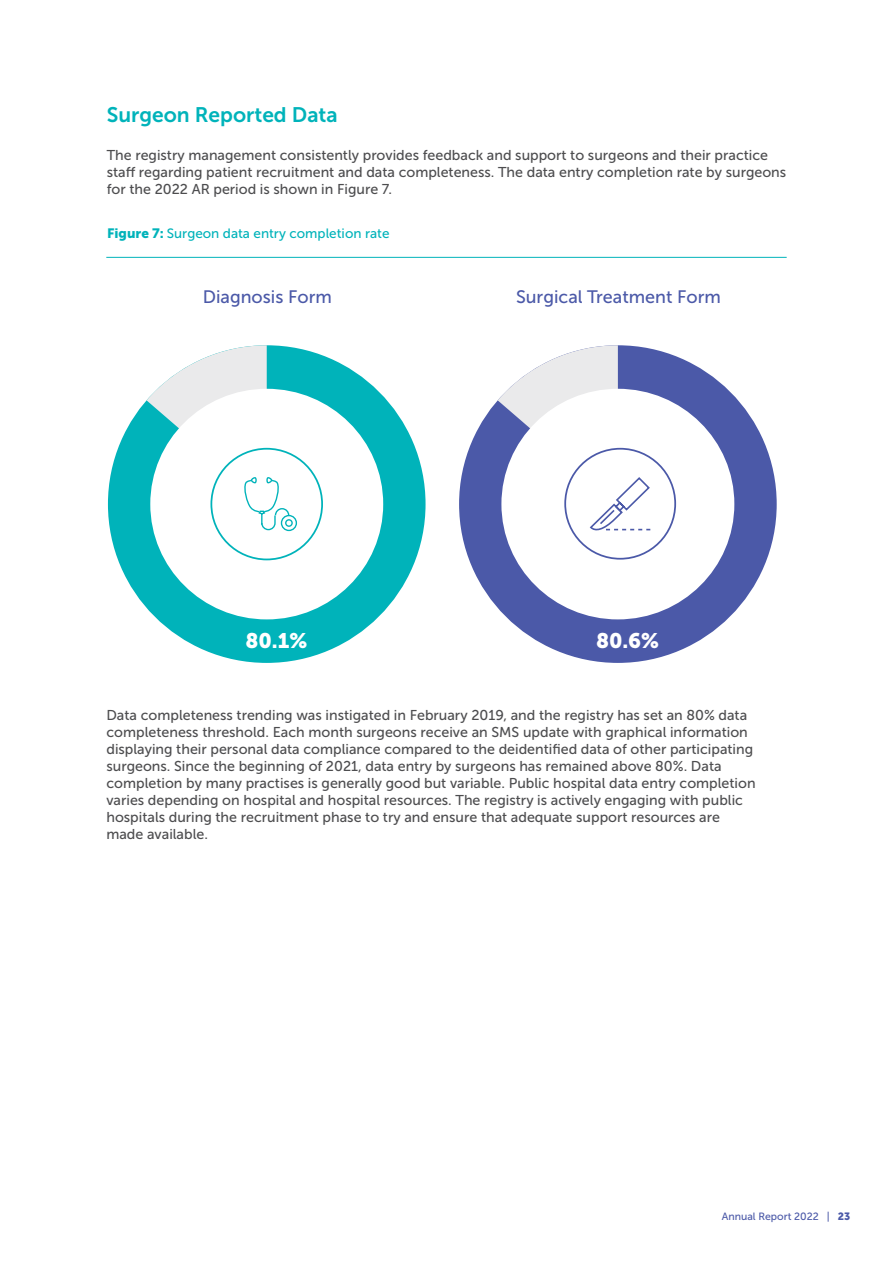
<style>
.page{position:relative;width:893px;height:1263px;background:#fff}
.page>*{position:absolute;margin:0;border:0;box-sizing:border-box;transform-origin:0 0}
.t1{font:21px "Museo Sans 700";color:#00b3ba}
.t2{font:21px "Museo Sans 900";color:#fff}
.t3{font:18px "Museo Sans 500";color:#4b59a8}
.t4{font:14.25px/17.1px "Museo Sans 500";color:#4d4d4f}
.t5{font:13.5px "Museo Sans 500";color:#00b3ba}
.t6{font:10.5px "Museo Sans 500";color:#4b59a8}
.s1{font-family:"Museo Sans 900"}
</style>
<div class="page">
<div style="left:108px;top:345px;width:318px;height:318px;background:#00b3ba;border-radius:50%"></div>
<div style="left:459px;top:345px;width:318px;height:318px;background:#4b59a8;border-radius:50%"></div>
<div style="left:150px;top:389px;width:233px;height:230px;background:#fff;border-radius:50%"></div>
<div style="left:501px;top:389px;width:233px;height:230px;background:#fff;border-radius:50%"></div>
<div style="left:281px;top:515px;width:16px;height:16px;border:1px solid #00b3ba;border-radius:50%"></div>
<div style="left:285px;top:519px;width:8px;height:8px;border:1px solid #00b3ba;border-radius:50%"></div>
<svg style="left:147px;top:345px;width:143px;height:186px"></svg>
<svg style="left:498px;top:345px;width:154px;height:188px"></svg>
<div style="left:210px;top:448px;width:113px;height:112px;border:2px solid #00b3ba;border-radius:50%"></div>
<div style="left:564px;top:448px;width:112px;height:112px;border:2px solid #4b59a8;border-radius:50%"></div>
<hr style="left:106px;top:257px;width:681px;height:1px;background:#00b3ba">
<h1 class="t1" style="left:107px;top:103px;width:232px">Surgeon Reported Data</h1>
<p class="t4" style="left:107px;top:146px;width:681px">The registry management consistently provides feedback and support to surgeons and their practice staff regarding patient recruitment and data completeness. The data entry completion rate by surgeons for the 2022 AR period is shown in Figure 7.</p>
<p class="t5" style="left:107px;top:226px;width:284px"><span class="s1">Figure 7:</span> Surgeon data entry completion rate</p>
<p class="t3" style="left:203px;top:287px;width:131px">Diagnosis Form</p>
<p class="t3" style="left:516px;top:287px;width:206px">Surgical Treatment Form</p>
<h1 class="t2" style="left:245px;top:628px;width:63px">80.1%</h1>
<h1 class="t2" style="left:596px;top:628px;width:64px">80.6%</h1>
<p class="t4" style="left:106px;top:706px;width:651px">Data completeness trending was instigated in February 2019, and the registry has set an 80% data completeness threshold. Each month surgeons receive an SMS update with graphical information displaying their personal data compliance compared to the deidentified data of other participating surgeons. Since the beginning of 2021, data entry by surgeons has remained above 80%. Data completion by many practises is generally good but variable. Public hospital data entry completion varies depending on hospital and hospital resources. The registry is actively engaging with public hospitals during the recruitment phase to try and ensure that adequate support resources are made available.</p>
<p class="t6" style="left:722px;top:1211px;width:130px">Annual Report 2022 | <span class="s1">23</span></p>
</div>
